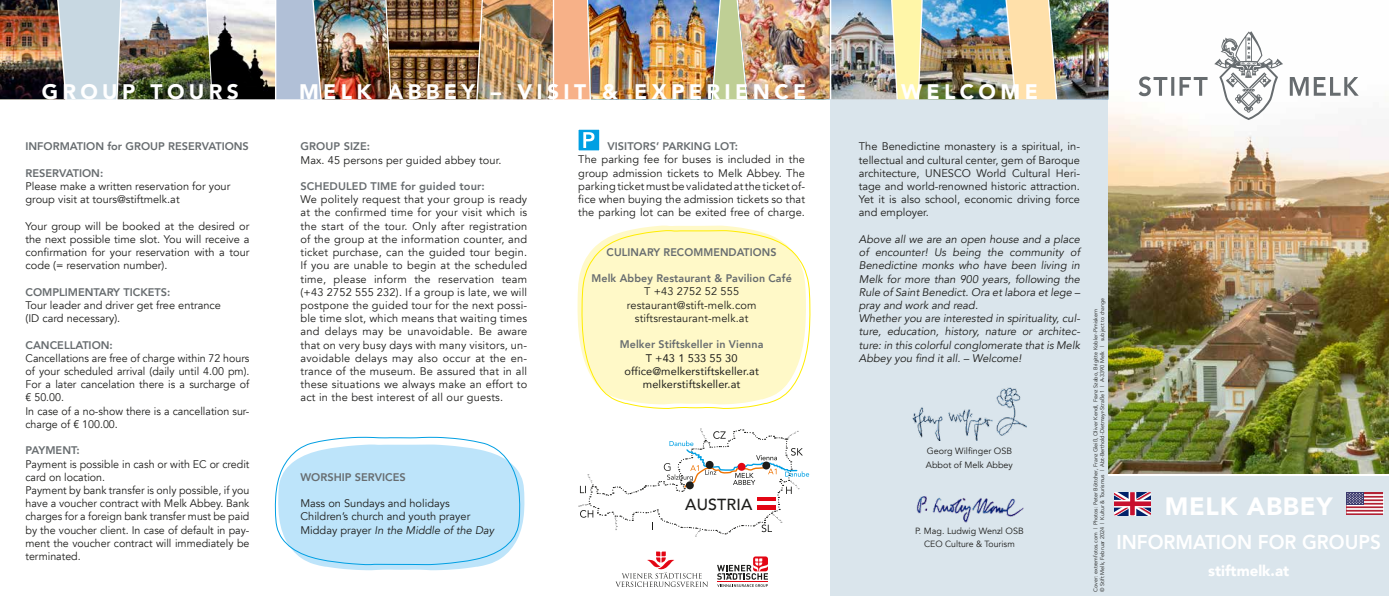
<style>
.page{position:relative;width:1389px;height:596px;background:#fff}
.page>*{position:absolute;margin:0;border:0;box-sizing:border-box;transform-origin:0 0}
.t1{font:900 25px "Avenir";letter-spacing:.03em;color:#fff}
.t2{font:900 21px "Avenir";letter-spacing:.21em;color:#fff}
.t3{font:800 20px "Avenir";color:#fff;scale:.95 1}
.t4{font:500 16px "Avenir";letter-spacing:.01em;color:#1d1d1b}
.t5{font:900 15px "Avenir";color:#fff}
.t6{font:11px/13.2px "Avenir";color:#1d1d1b}
.t7{font:italic 11px/13.2px "Avenir";color:#1d1d1b}
.t8{font:800 11px "Avenir";color:#676c6f}
.t9{font:11px/13.2px "Avenir";letter-spacing:.01em;color:#1d1d1b;text-align:center}
.t10{font:9px/13.2px "Avenir";color:#1d1d1b}
.t11{font:5.5px/6.6px "Avenir";color:#1d1d1b}
.s1{font-style:italic}
</style>
<div class="page">
<svg style="left:275px;top:436px;width:249px;height:134px;background:#c4e7fa"></svg>
<div style="left:831px;top:99px;width:277px;height:496px;background:#dae5ec"></div>
<img style="left:1108px;top:0;width:281px;height:473px">
<svg style="left:1139px;top:76px;width:69px;height:20px"></svg>
<svg style="left:1290px;top:77px;width:69px;height:19px"></svg>
<svg style="left:1214px;top:31px;width:69px;height:89px"></svg>
<img style="left:921px;top:0;width:86px;height:99px">
<img style="left:831px;top:0;width:61px;height:99px">
<svg style="left:892px;top:0;width:29px;height:99px;background:#f4ecaa"></svg>
<svg style="left:1007px;top:0;width:42px;height:99px;background:#f6d9a7"></svg>
<img style="left:1049px;top:0;width:59px;height:99px">
<img style="left:276px;top:0;width:554px;height:99px">
<img style="left:387px;top:0;width:95px;height:99px">
<img style="left:212px;top:12px;width:63px;height:87px">
<div style="left:65px;top:0;width:53px;height:99px;background:#c8d8e2"></div>
<img style="left:0;top:0;width:65px;height:99px">
<img style="left:118px;top:0;width:94px;height:99px">
<div style="left:1108px;top:476px;width:281px;height:119px;background:#dae5ec"></div>
<div style="left:578px;top:129px;width:22px;height:22px;background:#009fe3"></div>
<svg style="left:583px;top:132px;width:11px;height:16px"></svg>
<img style="left:916px;top:496px;width:108px;height:26px">
<img style="left:913px;top:387px;width:113px;height:53px">
<svg style="left:1114px;top:492px;width:37px;height:22px"></svg>
<svg style="left:1346px;top:492px;width:37px;height:22px"></svg>
<hr style="left:1346px;top:494px;width:37px;height:1px;background:#fff">
<hr style="left:1346px;top:497px;width:37px;height:2px;background:#fff">
<hr style="left:1346px;top:501px;width:37px;height:1px;background:#fff">
<hr style="left:1346px;top:504px;width:37px;height:2px;background:#fff">
<hr style="left:1346px;top:508px;width:37px;height:1px;background:#fff">
<hr style="left:1346px;top:511px;width:37px;height:2px;background:#fff">
<svg style="left:1346px;top:492px;width:18px;height:12px"></svg>
<svg style="left:1347px;top:492px;width:16px;height:11px"></svg>
<svg style="left:578px;top:428px;width:231px;height:108px"></svg>
<div style="left:753px;top:556px;width:15px;height:15px;background:#e30614;border-radius:2px"></div>
<svg style="left:717px;top:558px;width:51px;height:28px"></svg>
<svg style="left:615px;top:551px;width:93px;height:35px"></svg>
<svg style="left:578px;top:225px;width:169px;height:122px"></svg>
<svg style="left:581px;top:229px;width:230px;height:180px;background:#fff9cb"></svg>
<h2 class="t2" style="left:42px;top:74px;width:199px">GROUP TOURS</h2>
<h2 class="t2" style="left:901px;top:74px;width:138px">WELCOME</h2>
<h2 class="t2" style="left:299px;top:74px;width:509px">MELK ABBEY – VISIT &amp; EXPERIENCE</h2>
<p class="t8" style="left:26px;top:138px;width:225px">INFORMATION for GROUP RESERVATIONS</p>
<p class="t8" style="left:26px;top:164px;width:79px">RESERVATION:</p>
<p class="t6" style="left:26px;top:180px;width:206px">Please make a written reservation for your group visit at tours@stiftmelk.at</p>
<p class="t6" style="left:26px;top:219px;width:225px;text-align:justify">Your group will be booked at the desired or the next possible time slot. You will receive a confirmation for your reservation with a tour code (= reservation number).</p>
<p class="t8" style="left:26px;top:283px;width:147px">COMPLIMENTARY TICKETS:</p>
<p class="t6" style="left:26px;top:298px;width:197px">Tour leader and driver get free entrance (ID card necessary).</p>
<p class="t8" style="left:26px;top:336px;width:89px">CANCELLATION:</p>
<p class="t6" style="left:26px;top:351px;width:225px">Cancellations are free of charge within 72 hours of your scheduled arrival (daily until 4.00 pm).<br>For a later cancelation there is a surcharge of € 50.00.<br>In case of a no-show there is a cancellation sur&shy;charge of € 100.00.</p>
<p class="t8" style="left:26px;top:441px;width:56px">PAYMENT:</p>
<p class="t6" style="left:26px;top:457px;width:225px">Payment is possible in cash or with EC or credit card on location.<br>Payment by bank transfer is only possible, if you have a voucher contract with Melk Abbey. Bank charges for a foreign bank transfer must be paid by the voucher client. In case of default in pay&shy;ment the voucher contract will immediately be terminated.</p>
<p class="t8" style="left:300px;top:138px;width:71px">GROUP SIZE:</p>
<p class="t6" style="left:300px;top:153px;width:203px">Max. 45 persons per guided abbey tour.</p>
<p class="t8" style="left:300px;top:177px;width:186px">SCHEDULED TIME for guided tour:</p>
<p class="t6" style="left:300px;top:193px;width:228px;text-align:justify">We politely request that your group is ready at the confirmed time for your visit which is the start of the tour. Only after registration of the group at the information counter, and ticket purchase, can the guided tour begin.<br>If you are unable to begin at the scheduled time, please inform the reservation team (+43 2752 555 232). If a group is late, we will postpone the guided tour for the next possi&shy;ble time slot, which means that waiting times and delays may be unavoidable. Be aware that on very busy days with many visitors, un&shy;avoidable delays may also occur at the en&shy;trance of the museum. Be assured that in all these situations we always make an effort to act in the best interest of all our guests.</p>
<p class="t8" style="left:300px;top:468px;width:107px">WORSHIP SERVICES</p>
<p class="t6" style="left:300px;top:496px;width:195px">Mass on Sundays and holidays<br>Children’s church and youth prayer<br>Midday prayer <span class="s1">In the Middle of the Day</span></p>
<p class="t6" style="left:859px;top:140px;width:223px;text-align:justify">The Benedictine monastery is a spiritual, in&shy;tellectual and cultural center, gem of Baroque architecture, UNESCO World Cultural Heri&shy;tage and world-renowned historic attraction.<br>Yet it is also school, economic driving force and employer.</p>
<p class="t7" style="left:859px;top:232px;width:223px">Above all we are an open house and a place of encounter! Us being the community of Benedictine monks who have been living in Melk for more than 900 years, following the Rule of Saint Benedict. Ora et labora et lege – pray and work and read.<br>Whether you are interested in spirituality, cul&shy;ture, education, history, nature or architec&shy;ture: in this colorful conglomerate that is Melk Abbey you find it all. – Welcome!</p>
<p class="t8" style="left:608px;top:138px;width:132px">VISITORS’ PARKING LOT:</p>
<p class="t6" style="left:578px;top:153px;width:228px;text-align:justify">The parking fee for buses is included in the group admission tickets to Melk Abbey. The parking ticket must be validated at the ticket of&shy;fice when buying the admission tickets so that the parking lot can be exited free of charge.</p>
<p class="t8" style="left:607px;top:243px;width:172px">CULINARY RECOMMENDATIONS</p>
<p class="t8" style="left:592px;top:270px;width:202px">Melk Abbey Restaurant &amp; Pavilion Café</p>
<p class="t6" style="left:627px;top:285px;width:131px;text-align:center">T +43 2752 52 555 restaurant@stift-melk.com stiftsrestaurant-melk.at</p>
<p class="t8" style="left:620px;top:336px;width:145px">Melker Stiftskeller in Vienna</p>
<p class="t9" style="left:624px;top:350px;width:136px">T +43 1 533 55 30 office@melkerstiftskeller.at melkerstiftskeller.at</p>
<p class="t11" style="left:1092px;top:591px;width:295px;rotate:-90deg">Cover: extremfotos.com | Photos: Peter Böttcher, Franz Gleiß, Oliver Kendl, Franz Szabo, Brigitte Kobler-Pimiskern<br>© Stift Melk, Februar 2024 | Kultur &amp; Tourismus | Abt-Berthold-Dietmayr-Straße 1 | A-3390 Melk | subject to change</p>
<p class="t10" style="left:926px;top:444px;width:89px">Georg Wilfinger OSB<br>Abbot of Melk Abbey</p>
<h3 class="t4" style="left:685px;top:489px;width:69px">AUSTRIA</h3>
<h1 class="t1" style="left:1165px;top:484px;width:169px">MELK ABBEY</h1>
<p class="t10" style="left:915px;top:523px;width:110px;text-align:center">P. Mag. Ludwig Wenzl OSB<br>CEO Culture &amp; Tourism</p>
<h3 class="t3" style="left:1116px;top:526px;width:280px">INFORMATION FOR GROUPS</h3>
<h3 class="t5" style="left:1208px;top:557px;width:83px">stiftmelk.at</h3>
</div>
